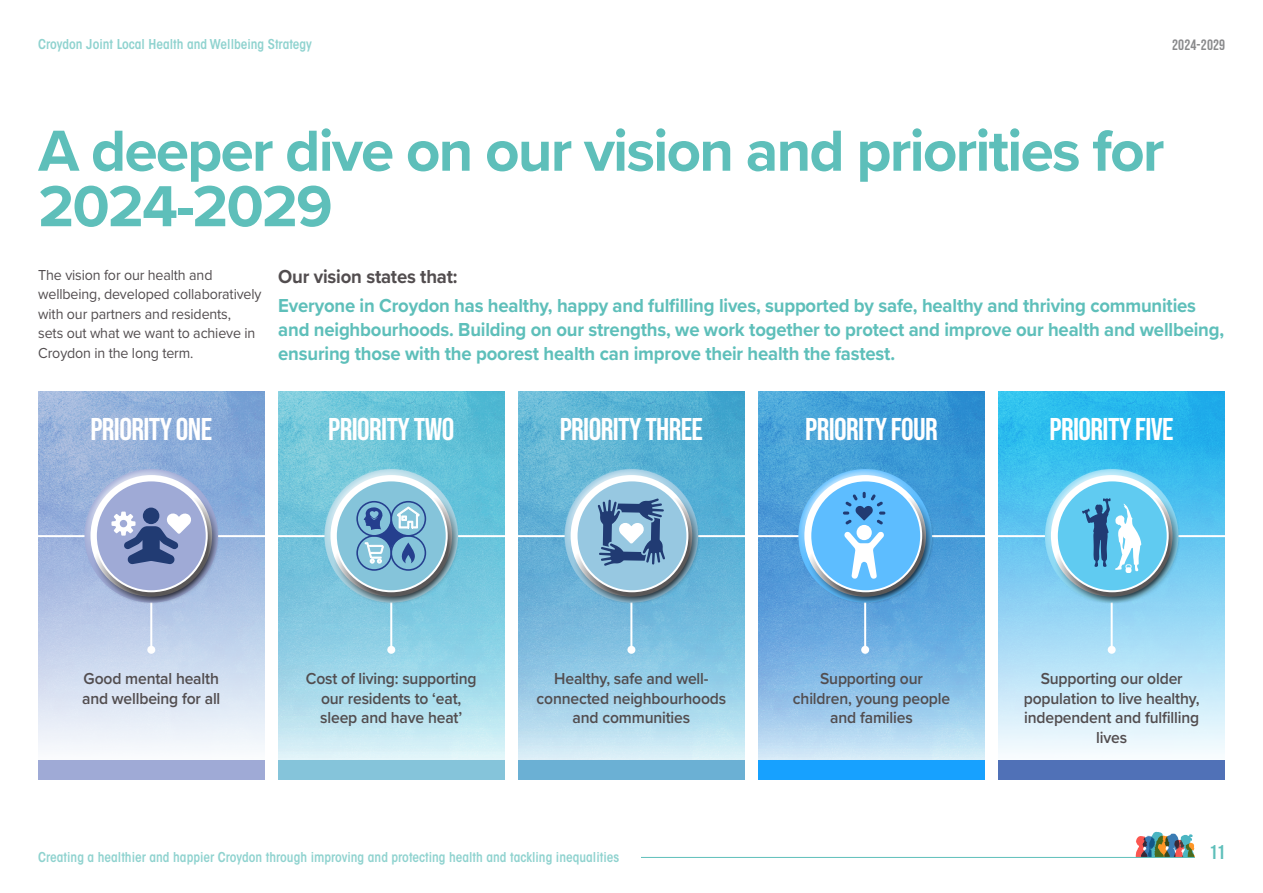
<style>
.page{position:relative;width:1263px;height:893px;background:#fff}
.page>*{position:absolute;margin:0;border:0;box-sizing:border-box;transform-origin:0 0}
.t1{font:700 60px/55.5px "Proxima Nova";letter-spacing:-.03em;color:#5ebfba}
.t2{font:31.5px "Bebas Neue";letter-spacing:-.02em;color:#fff}
.t3{font:19.95px "Bebas Neue";color:#5ebfba}
.t4{font:700 19.5px/24px "Proxima Nova";letter-spacing:-.01em;color:#5ebfba;scale:.95 1}
.t5{font:700 19.5px "Proxima Nova";letter-spacing:-.01em;color:#524d4f;scale:.95 1}
.t6{font:600 16.5px/19.5px "Proxima Nova";letter-spacing:-.01em;color:#524d4f;text-align:center;scale:.95 1}
.t7{font:15px/19.5px "Proxima Nova";letter-spacing:-.01em;color:#524d4f;scale:.95 1}
.t8{font:15px "Bebas Neue";letter-spacing:.01em;color:#57585a}
.t9{font:600 condensed 13.5px "ITC Avant Garde Std";color:#5ebfba}
</style>
<div class="page">
<svg style="left:1136px;top:832px;width:59px;height:25px"></svg>
<hr style="left:641px;top:857px;width:554px;height:1px;background:#5ebfba">
<img style="left:278px;top:391px;width:226px;height:369px">
<img style="left:38px;top:391px;width:226px;height:357px">
<img style="left:518px;top:391px;width:226px;height:369px">
<img style="left:758px;top:391px;width:226px;height:369px">
<img style="left:999px;top:391px;width:226px;height:362px">
<hr style="left:31px;top:535px;width:1206px;height:2px;background:#fff">
<div style="left:38px;top:760px;width:226px;height:20px;background:#9faad6"></div>
<hr style="left:150px;top:492px;width:2px;height:158px;background:#fff">
<div style="left:147px;top:646px;width:8px;height:8px;background:#fff;border-radius:50%"></div>
<hr style="left:390px;top:492px;width:2px;height:158px;background:#fff">
<div style="left:387px;top:646px;width:8px;height:8px;background:#fff;border-radius:50%"></div>
<hr style="left:630px;top:492px;width:2px;height:158px;background:#fff">
<div style="left:627px;top:646px;width:8px;height:8px;background:#fff;border-radius:50%"></div>
<hr style="left:864px;top:492px;width:2px;height:158px;background:#fff">
<div style="left:861px;top:646px;width:8px;height:8px;background:#fff;border-radius:50%"></div>
<hr style="left:1111px;top:492px;width:2px;height:158px;background:#fff">
<div style="left:1108px;top:646px;width:8px;height:8px;background:#fff;border-radius:50%"></div>
<div style="left:798px;top:468px;width:125px;height:101px;background:#fff;opacity:.75"></div>
<div style="left:808px;top:497px;width:126px;height:107px;background:#231f20;opacity:.75"></div>
<div style="left:810px;top:480px;width:111px;height:111px;background:#5dbdff;border-radius:50%"></div>
<div style="left:809px;top:479px;width:113px;height:113px;border:2px solid #fff;border-radius:50%"></div>
<svg style="left:844px;top:531px;width:40px;height:48px"></svg>
<div style="left:856px;top:525px;width:16px;height:15px;background:#fff;border-radius:50%"></div>
<svg style="left:843px;top:492px;width:42px;height:32px"></svg>
<div style="left:564px;top:468px;width:125px;height:101px;background:#fff;opacity:.75"></div>
<div style="left:574px;top:497px;width:126px;height:107px;background:#231f20;opacity:.75"></div>
<div style="left:576px;top:480px;width:111px;height:111px;background:#97c8e1;border-radius:50%"></div>
<div style="left:575px;top:479px;width:113px;height:113px;border:2px solid #fff;border-radius:50%"></div>
<svg style="left:598px;top:498px;width:67px;height:68px"></svg>
<div style="left:84px;top:468px;width:124px;height:101px;background:#fff;opacity:.75"></div>
<div style="left:93px;top:497px;width:126px;height:107px;background:#231f20;opacity:.75"></div>
<div style="left:96px;top:480px;width:111px;height:111px;background:#9faad6;border-radius:50%"></div>
<div style="left:95px;top:479px;width:113px;height:113px;border:2px solid #fff;border-radius:50%"></div>
<div style="left:143px;top:508px;width:16px;height:16px;background:#213b73;border-radius:50%"></div>
<svg style="left:111px;top:512px;width:80px;height:52px"></svg>
<div style="left:278px;top:760px;width:226px;height:20px;background:#85c4da"></div>
<div style="left:518px;top:760px;width:226px;height:20px;background:#6bb0d4"></div>
<div style="left:758px;top:760px;width:226px;height:20px;background:#17a1ff"></div>
<div style="left:999px;top:760px;width:226px;height:20px;background:#5071b7"></div>
<div style="left:1044px;top:468px;width:125px;height:101px;background:#fff;opacity:.75"></div>
<div style="left:1054px;top:497px;width:126px;height:107px;background:#231f20;opacity:.75"></div>
<div style="left:1057px;top:480px;width:111px;height:111px;background:#60cbf1;border-radius:50%"></div>
<div style="left:1056px;top:479px;width:113px;height:113px;border:2px solid #fff;border-radius:50%"></div>
<svg style="left:1082px;top:498px;width:59px;height:75px"></svg>
<div style="left:324px;top:468px;width:124px;height:101px;background:#fff;opacity:.75"></div>
<div style="left:333px;top:497px;width:126px;height:107px;background:#231f20;opacity:.75"></div>
<div style="left:336px;top:480px;width:111px;height:111px;background:#85c4da;border-radius:50%"></div>
<div style="left:335px;top:479px;width:113px;height:113px;border:2px solid #fff;border-radius:50%"></div>
<div style="left:356px;top:501px;width:36px;height:36px;border:2px solid #253f8e;border-radius:50%"></div>
<div style="left:356px;top:535px;width:36px;height:36px;border:2px solid #253f8e;border-radius:50%"></div>
<div style="left:390px;top:501px;width:36px;height:36px;border:2px solid #253f8e;border-radius:50%"></div>
<div style="left:390px;top:535px;width:36px;height:36px;border:2px solid #253f8e;border-radius:50%"></div>
<svg style="left:364px;top:505px;width:55px;height:59px"></svg>
<p class="t9" style="left:38px;top:36px;width:275px">Croydon Joint Local Health and Wellbeing Strategy</p>
<p class="t8" style="left:1172px;top:36px;width:55px">2024-2029</p>
<p class="t1" style="left:38px;top:122px;width:1128px">A deeper dive on our vision and priorities for<br>2024-2029</p>
<p class="t7" style="left:38px;top:264px;width:236px">The vision for our health and wellbeing, developed collaboratively with our partners and residents,<br>sets out what we want to achieve in<br>Croydon in the long term.</p>
<p class="t5" style="left:278px;top:262px;width:190px">Our vision states that:</p>
<p class="t4" style="left:278px;top:293px;width:997px">Everyone in Croydon has healthy, happy and fulfilling lives, supported by safe, healthy and thriving communities and neighbourhoods. Building on our strengths, we work together to protect and improve our health and wellbeing, ensuring those with the poorest health can improve their health the fastest.</p>
<p class="t2" style="left:90px;top:412px;width:123px">PRIORITY ONE</p>
<p class="t2" style="left:328px;top:412px;width:128px">PRIORITY TWO</p>
<p class="t2" style="left:560px;top:412px;width:145px">PRIORITY THREE</p>
<p class="t2" style="left:805px;top:412px;width:134px">PRIORITY FOUR</p>
<p class="t2" style="left:1049px;top:412px;width:126px">PRIORITY FIVE</p>
<p class="t6" style="left:82px;top:669px;width:147px;text-align:left">Good mental health and wellbeing for all</p>
<p class="t6" style="left:306px;top:669px;width:181px">Cost of living: supporting our residents to ‘eat, sleep and have heat’</p>
<p class="t6" style="left:537px;top:669px;width:201px">Healthy, safe and well&shy;connected neighbourhoods and communities</p>
<p class="t6" style="left:793px;top:669px;width:167px">Supporting our children, young people and families</p>
<p class="t6" style="left:1024px;top:669px;width:186px">Supporting our older population to live healthy, independent and fulfilling lives</p>
<p class="t9" style="left:38px;top:848px;width:582px">Creating a healthier and happier Croydon through improving and protecting health and tackling inequalities</p>
<p class="t3" style="left:1209px;top:840px;width:17px">11</p>
</div>
